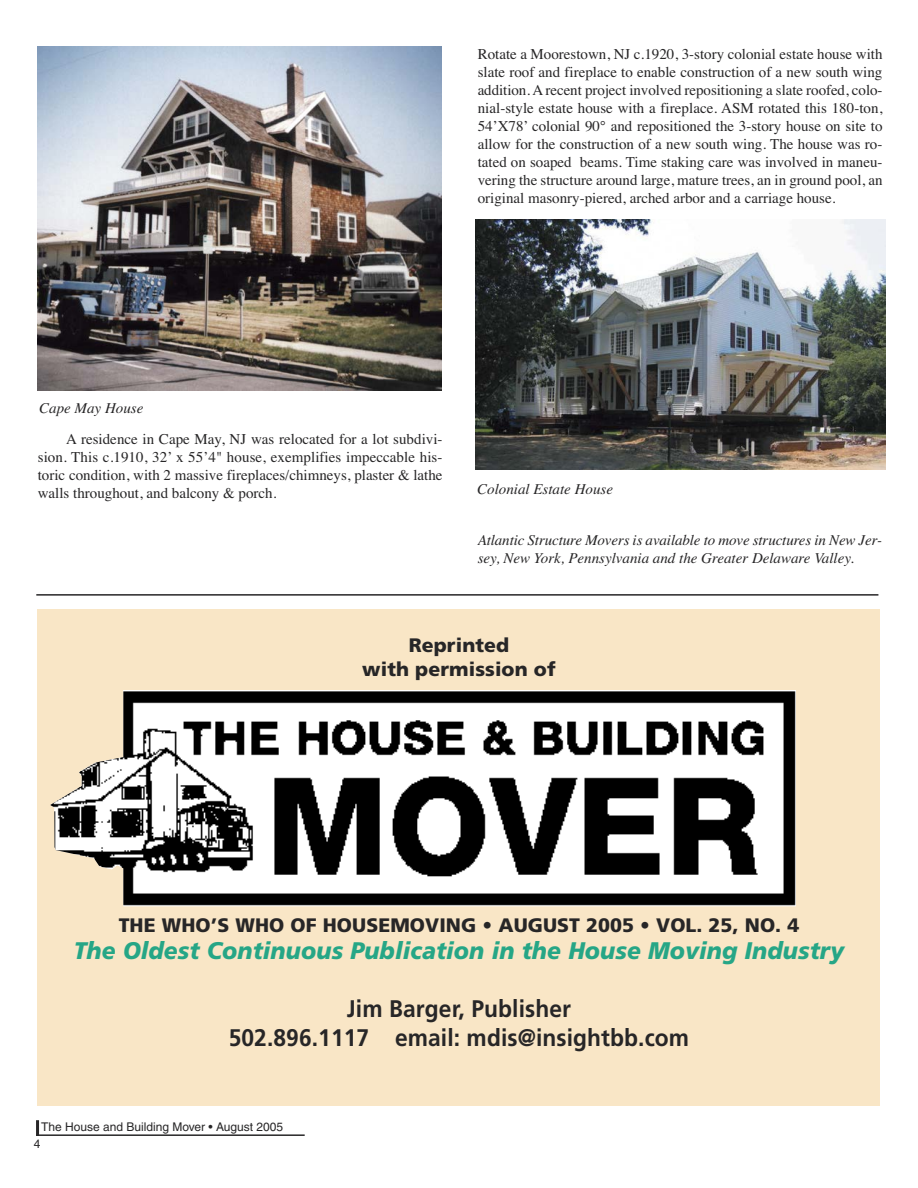
<style>
.page{position:relative;width:918px;height:1188px;background:#fff}
.page>*{position:absolute;margin:0;border:0;box-sizing:border-box;transform-origin:0 0}
.t1{font:700 24px/28.8px "Frutiger";letter-spacing:.005em;color:#272627;text-align:center;scale:.95 1}
.t2{font:italic 900 24px "Frutiger";letter-spacing:.005em;color:#26a686;scale:.95 1}
.t3{font:900 19.5px/23.4px "Frutiger";letter-spacing:.005em;color:#272627;text-align:center}
.t4{font:15px/18px "Times";color:#272627;text-align:justify}
.t5{font:italic 15px/18px "Times";color:#272627}
.t6{font:12px "Helvetica";color:#272627}
</style>
<div class="page">
<hr style="left:36px;top:1134px;width:269px;height:2px;background:#272627">
<hr style="left:36px;top:1120px;width:3px;height:16px;background:#272627">
<img style="left:476px;top:219px;width:409px;height:251px">
<hr style="left:36px;top:594px;width:842px;height:2px;background:#272627">
<img style="left:38px;top:47px;width:404px;height:343px">
<div style="left:37px;top:609px;width:843px;height:496px;background:#f9e6c6"></div>
<img style="left:50px;top:690px;width:746px;height:216px">
<p class="t4" style="left:478px;top:46px;width:406px">Rotate a Moorestown, NJ c.1920, 3-story colonial estate house with slate roof and fireplace to enable construction of a new south wing addition. A recent project involved repositioning a slate roofed, colo&shy;nial-style estate house with a fireplace. ASM rotated this 180-ton, 54’X78’ colonial 90° and repositioned the 3-story house on site to allow for the construction of a new south wing. The house was ro&shy;tated on soaped beams. Time staking care was involved in maneu&shy;vering the structure around large, mature trees, an in ground pool, an original masonry-piered, arched arbor and a carriage house.</p>
<p class="t5" style="left:39px;top:400px;width:106px">Cape May House</p>
<p class="t4" style="left:38px;top:431px;width:406px;text-indent:29px">A residence in Cape May, NJ was relocated for a lot subdivi&shy;sion. This c.1910, 32’ x 55’4" house, exemplifies impeccable his&shy;toric condition, with 2 massive fireplaces/chimneys, plaster &amp; lathe walls throughout, and balcony &amp; porch.</p>
<p class="t5" style="left:477px;top:481px;width:137px">Colonial Estate House</p>
<p class="t5" style="left:478px;top:532px;width:406px">Atlantic Structure Movers is available to move structures in New Jer&shy;sey, New York, Pennsylvania and the Greater Delaware Valley.</p>
<h2 class="t3" style="left:362px;top:634px;width:195px">Reprinted<br>with permission of</h2>
<h2 class="t3" style="left:119px;top:914px;width:682px">THE WHO’S WHO OF HOUSEMOVING • AUGUST 2005 • VOL. 25, NO. 4</h2>
<h1 class="t2" style="left:74px;top:937px;width:812px">The Oldest Continuous Publication in the House Moving Industry</h1>
<h1 class="t1" style="left:229px;top:994px;width:486px">Jim Barger, Publisher<br>502.896.1117 email: mdis@insightbb.com</h1>
<p class="t6" style="left:41px;top:1120px;width:243px">The House and Building Mover • August 2005</p>
<p class="t6" style="left:34px;top:1137px;width:8px">4</p>
</div>
